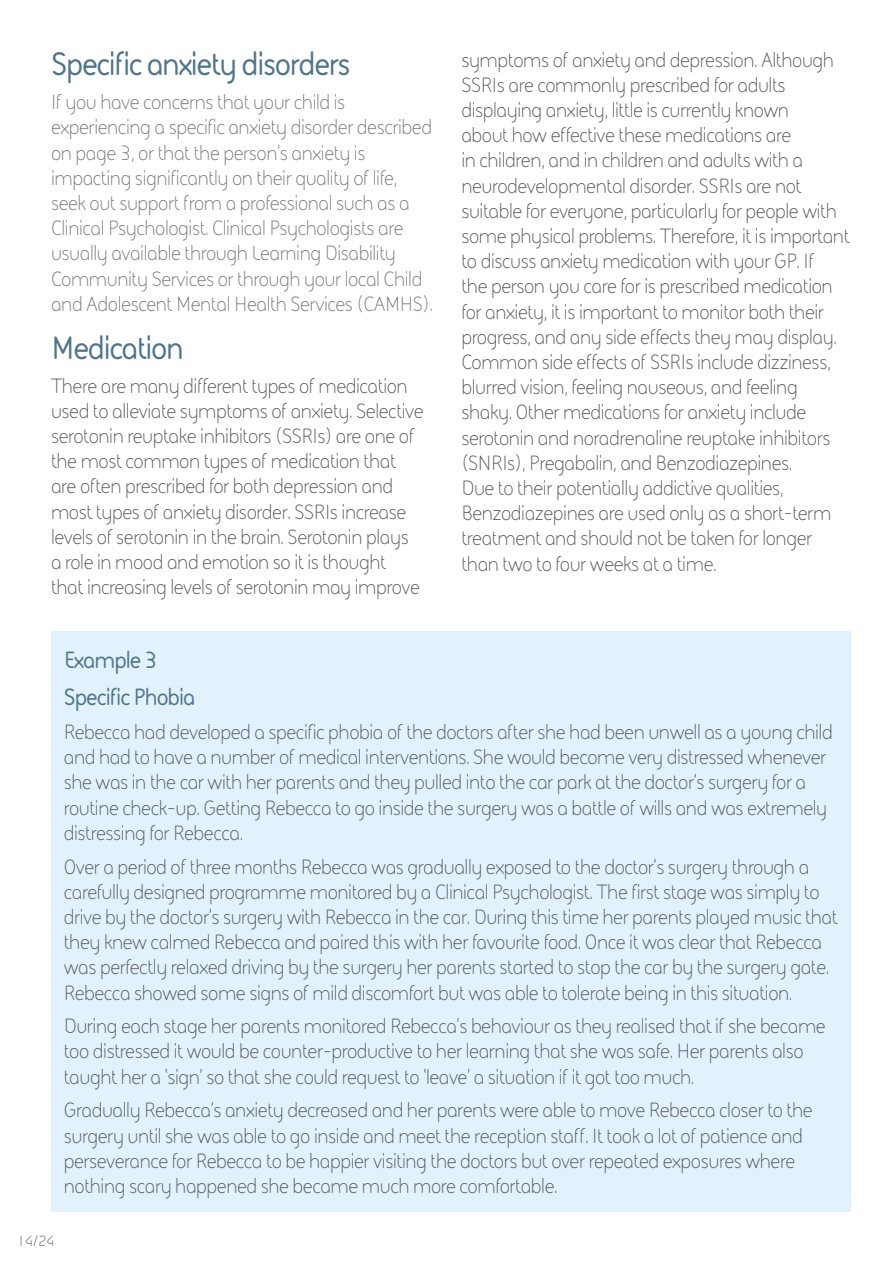
<style>
.page{position:relative;width:893px;height:1263px;background:#fff}
.page>*{position:absolute;margin:0;border:0;box-sizing:border-box;transform-origin:0 0}
.t1{font:700 33px "FS Sophie";letter-spacing:-.04em;color:#50758b}
.t2{font:700 24px/37.3px "FS Sophie";letter-spacing:-.04em;color:#50758b}
.t3{font:21px/25.2px "FS Sophie";letter-spacing:-.02em;color:#56575b}
.t4{font:21px/25.2px "FS Sophie";letter-spacing:-.02em;color:#78787b}
.t5{font:15px "FS Sophie";color:#56575b}
</style>
<div class="page">
<div style="left:51px;top:631px;width:799px;height:581px;background:#e1f2fc"></div>
<h1 class="t1" style="left:51px;top:41px;width:301px">Specific anxiety disorders</h1>
<p class="t4" style="left:51px;top:89px;width:383px">If you have concerns that your child is experiencing a specific anxiety disorder described on page 3, or that the person’s anxiety is impacting significantly on their quality of life, seek out support from a professional such as a Clinical Psychologist. Clinical Psychologists are usually available through Learning Disability Community Services or through your local Child and Adolescent Mental Health Services (CAMHS).</p>
<h1 class="t1" style="left:51px;top:325px;width:134px">Medication</h1>
<p class="t3" style="left:51px;top:372px;width:374px">There are many different types of medication used to alleviate symptoms of anxiety. Selective serotonin reuptake inhibitors (SSRIs) are one of the most common types of medication that are often prescribed for both depression and most types of anxiety disorder. SSRIs increase levels of serotonin in the brain. Serotonin plays a role in mood and emotion so it is thought that increasing levels of serotonin may improve</p>
<p class="t3" style="left:461px;top:46px;width:390px">symptoms of anxiety and depression. Although SSRIs are commonly prescribed for adults displaying anxiety, little is currently known<br>about how effective these medications are<br>in children, and in children and adults with a neurodevelopmental disorder. SSRIs are not suitable for everyone, particularly for people with some physical problems. Therefore, it is important to discuss anxiety medication with your GP. If<br>the person you care for is prescribed medication for anxiety, it is important to monitor both their progress, and any side effects they may display.<br>Common side effects of SSRIs include dizziness, blurred vision, feeling nauseous, and feeling shaky. Other medications for anxiety include serotonin and noradrenaline reuptake inhibitors (SNRIs), Pregabalin, and Benzodiazepines.<br>Due to their potentially addictive qualities, Benzodiazepines are used only as a short-term treatment and should not be taken for longer than two to four weeks at a time.</p>
<p class="t2" style="left:64px;top:640px;width:133px">Example 3<br>Specific Phobia</p>
<p class="t3" style="left:64px;top:719px;width:770px">Rebecca had developed a specific phobia of the doctors after she had been unwell as a young child and had to have a number of medical interventions. She would become very distressed whenever she was in the car with her parents and they pulled into the car park at the doctor’s surgery for a routine check-up. Getting Rebecca to go inside the surgery was a battle of wills and was extremely distressing for Rebecca.</p>
<p class="t3" style="left:64px;top:853px;width:775px">Over a period of three months Rebecca was gradually exposed to the doctor’s surgery through a carefully designed programme monitored by a Clinical Psychologist. The first stage was simply to drive by the doctor’s surgery with Rebecca in the car. During this time her parents played music that they knew calmed Rebecca and paired this with her favourite food. Once it was clear that Rebecca was perfectly relaxed driving by the surgery her parents started to stop the car by the surgery gate.<br>Rebecca showed some signs of mild discomfort but was able to tolerate being in this situation.</p>
<p class="t3" style="left:64px;top:1013px;width:763px">During each stage her parents monitored Rebecca’s behaviour as they realised that if she became too distressed it would be counter-productive to her learning that she was safe. Her parents also taught her a ‘sign’ so that she could request to ‘leave’ a situation if it got too much.</p>
<p class="t3" style="left:64px;top:1097px;width:750px">Gradually Rebecca’s anxiety decreased and her parents were able to move Rebecca closer to the surgery until she was able to go inside and meet the reception staff. It took a lot of patience and perseverance for Rebecca to be happier visiting the doctors but over repeated exposures where nothing scary happened she became much more comfortable.</p>
<p class="t5" style="left:17px;top:1231px;width:39px">14/24</p>
</div>
